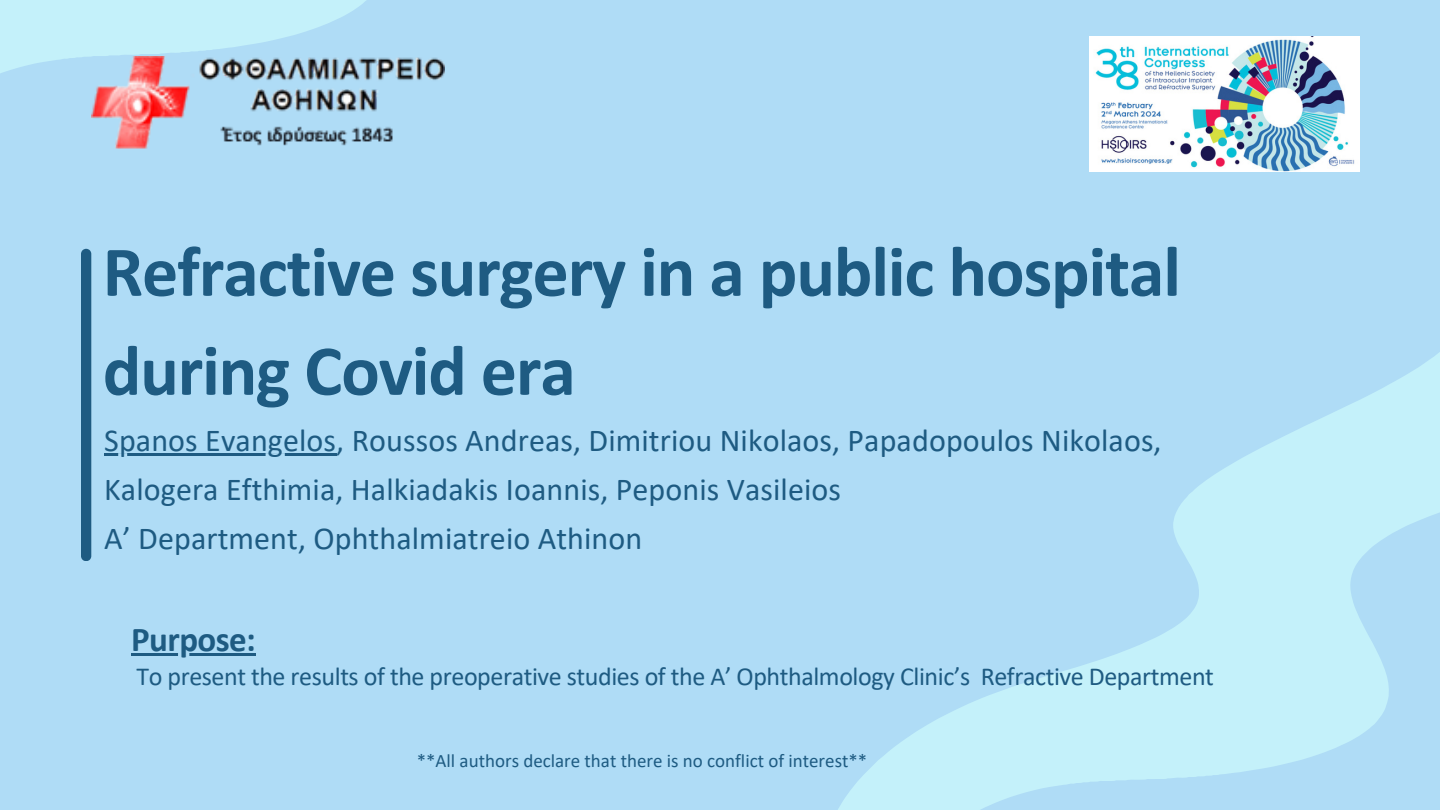
<style>
.page{position:relative;width:1440px;height:810px;background:#afdcf6}
.page>*{position:absolute;margin:0;border:0;box-sizing:border-box;transform-origin:0 0}
.t1{font:700 72px/99px "Calibri";letter-spacing:-.015em;color:#1e5b82}
.t2{font:700 35px "Calibri";letter-spacing:-.015em;color:#1e5b82}
.t3{font:32px/48.8px "Calibri";letter-spacing:.005em;color:#1e5b82}
.t4{font:26px "Calibri";letter-spacing:-.015em;color:#1e5b82}
.t5{font:19px "Calibri";color:#1e5b82}
</style>
<div class="page">
<svg style="left:0;top:0;width:366px;height:73px;fill:#c4f1fa"></svg>
<svg style="left:838px;top:352px;width:602px;height:458px"></svg>
<div style="left:81px;top:249px;width:10px;height:312px;background:#1e5b82"></div>
<img style="left:1089px;top:37px;width:270px;height:135px">
<hr style="left:104px;top:453px;width:232px;height:3px;background:#1e5b82">
<img style="left:91px;top:57px;width:354px;height:92px">
<hr style="left:131px;top:653px;width:124px;height:3px;background:#1e5b82">
<p class="t1" style="left:103px;top:228px;width:1080px">Refractive surgery in a public hospital during Covid era</p>
<p class="t3" style="left:104px;top:419px;width:1059px">Spanos Evangelos, Roussos Andreas, Dimitriou Nikolaos, Papadopoulos Nikolaos,<br>Kalogera Efthimia, Halkiadakis Ioannis, Peponis Vasileios<br>A’ Department, Ophthalmiatreio Athinon</p>
<h1 class="t2" style="left:131px;top:624px;width:126px">Purpose:</h1>
<h3 class="t4" style="left:136px;top:665px;width:1079px">To present the results of the preoperative studies of the A’ Ophthalmology Clinic’s Refractive Department</h3>
<h2 class="t5" style="left:417px;top:753px;width:452px">**All authors declare that there is no conflict of interest**</h2>
</div>
